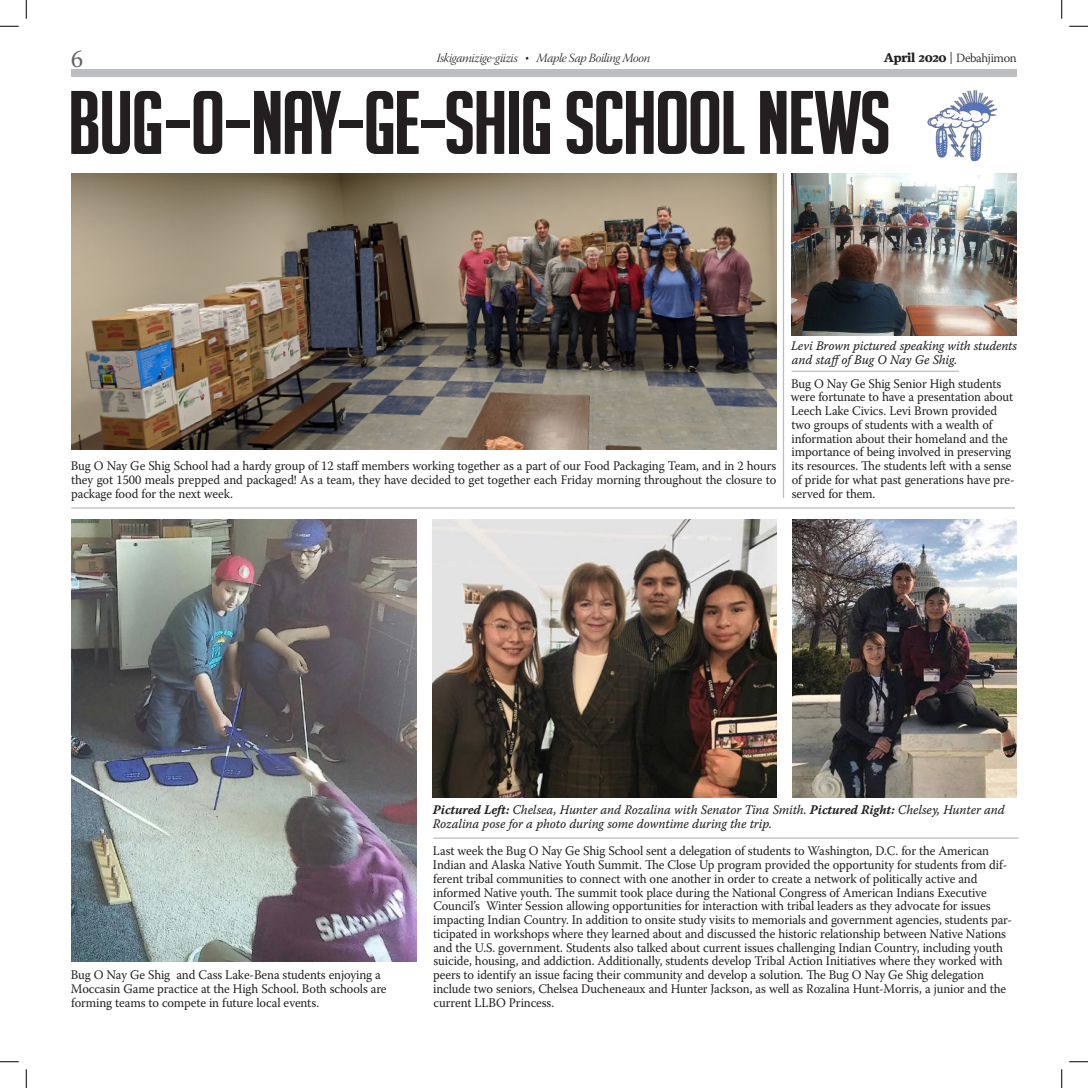
<style>
.page{position:relative;width:1088px;height:1088px;background:#fff}
.page>*{position:absolute;margin:0;border:0;box-sizing:border-box;transform-origin:0 0}
.Main_Text{font:87.5px "Big Noodle Titling";letter-spacing:-.01em;color:#231f20;scale:.95 1}
.t1{font:25px "Warnock Pro";color:#636366;scale:.95 1}
.Main_Text-2{font:13.12px/13.8px "Warnock Pro";letter-spacing:-.01em;color:#231f20;scale:.95 1}
.Main_Text-3{font:13.12px/13.8px "Warnock Pro It Capt";letter-spacing:-.01em;color:#231f20;scale:.95 1}
.t2{font:12.5px "Warnock Pro Light It Subh";letter-spacing:-.025em;color:#231f20}
.t3{font:300 12.5px "Warnock Pro";letter-spacing:-.025em;color:#231f20}
.s1{font-family:"Poynter Text";font-weight:700}
.s2{font-family:"Warnock Pro Bold It Capt"}
</style>
<div class="page">
<div style="left:71px;top:69px;width:945px;height:8px;background:#bcbdc0"></div>
<img style="left:927px;top:90px;width:71px;height:71px">
<img style="left:432px;top:519px;width:344px;height:278px">
<img style="left:792px;top:519px;width:224px;height:278px">
<hr style="left:433px;top:837px;width:585px;height:1px;background:#bcbdc0">
<hr style="left:791px;top:370px;width:168px;height:2px;background:#bcbdc0">
<hr style="left:782px;top:173px;width:2px;height:325px;background:#bcbdc0">
<hr style="left:71px;top:507px;width:943px;height:1px;background:#bcbdc0">
<img style="left:71px;top:173px;width:705px;height:276px">
<img style="left:791px;top:173px;width:225px;height:163px">
<img style="left:71px;top:519px;width:345px;height:442px">
<svg style="left:0;top:25px;width:19px;height:2px"></svg>
<svg style="left:1069px;top:25px;width:19px;height:2px"></svg>
<svg style="left:0;top:1061px;width:19px;height:1px"></svg>
<svg style="left:1069px;top:1061px;width:19px;height:1px"></svg>
<svg style="left:25px;top:0;width:2px;height:19px"></svg>
<svg style="left:25px;top:1069px;width:2px;height:19px"></svg>
<svg style="left:1061px;top:0;width:1px;height:19px"></svg>
<svg style="left:1061px;top:1069px;width:1px;height:19px"></svg>
<h2 class="t1" style="left:71px;top:43px;width:14px">6</h2>
<p class="t2" style="left:437px;top:51px;width:215px">Iskigamizige-giizis • Maple Sap Boiling Moon</p>
<p class="t3" style="left:883px;top:50px;width:134px"><span class="s1">April 2020</span> | Debahjimon</p>
<p class="Main_Text" style="left:69px;top:76px;width:866px">BUG−O−NAY−GE−SHIG SCHOOL NEWS</p>
<p class="Main_Text-2" style="left:71px;top:459px;width:744px;text-align:justify">Bug O Nay Ge Shig School had a hardy group of 12 staff members working together as a part of our Food Packaging Team, and in 2 hours they got 1500 meals prepped and packaged! As a team, they have decided to get together each Friday morning throughout the closure to package food for the next week.</p>
<p class="Main_Text-3" style="left:791px;top:339px;width:239px">Levi Brown pictured speaking with students and staffof Bug O Nay Ge Shig.</p>
<p class="Main_Text-2" style="left:791px;top:376px;width:237px">Bug O Nay Ge Shig Senior High students were fortunate to have a presentation about Leech Lake Civics. Levi Brown provided two groups of students with a wealth of information about their homeland and the importance of being involved in preserving its resources. The students left with a sense of pride for what past generations have pre&shy;served for them.</p>
<p class="Main_Text-2" style="left:71px;top:967px;width:334px">Bug O Nay Ge Shig and Cass Lake-Bena students enjoying a<br>Moccasin Game practice at the High School. Both schools are forming teams to compete in future local events.</p>
<p class="Main_Text-3" style="left:433px;top:802px;width:603px"><span class="s2">Pictured Left:</span> Chelsea, Hunter and Rozalina with Senator Tina Smith. <span class="s2">Pictured Right:</span> Chelsey, Hunter and<br>Rozalina pose for a photo during some downtime during the trip.</p>
<p class="Main_Text-2" style="left:433px;top:844px;width:611px">Last week the Bug O Nay Ge Shig School sent a delegation of students to Washington, D.C. for the American Indian and Alaska Native Youth Summit. The Close Up program provided the opportunity for students from dif&shy;ferent tribal communities to connect with one another in order to create a network of politically active and informed Native youth. The summit took place during the National Congress of American Indians Executive Council’s Winter Session allowing opportunities for interaction with tribal leaders as they advocate for issues impacting Indian Country. In addition to onsite study visits to memorials and government agencies, students par&shy;ticipated in workshops where they learned about and discussed the historic relationship between Native Nations and the U.S. government. Students also talked about current issues challenging Indian Country, including youth suicide, housing, and addiction. Additionally, students develop Tribal Action Initiatives where they worked with peers to identify an issue facing their community and develop a solution. The Bug O Nay Ge Shig delegation include two seniors, Chelsea Ducheneaux and Hunter Jackson, as well as Rozalina Hunt-Morris, a junior and the current LLBO Princess.</p>
</div>
